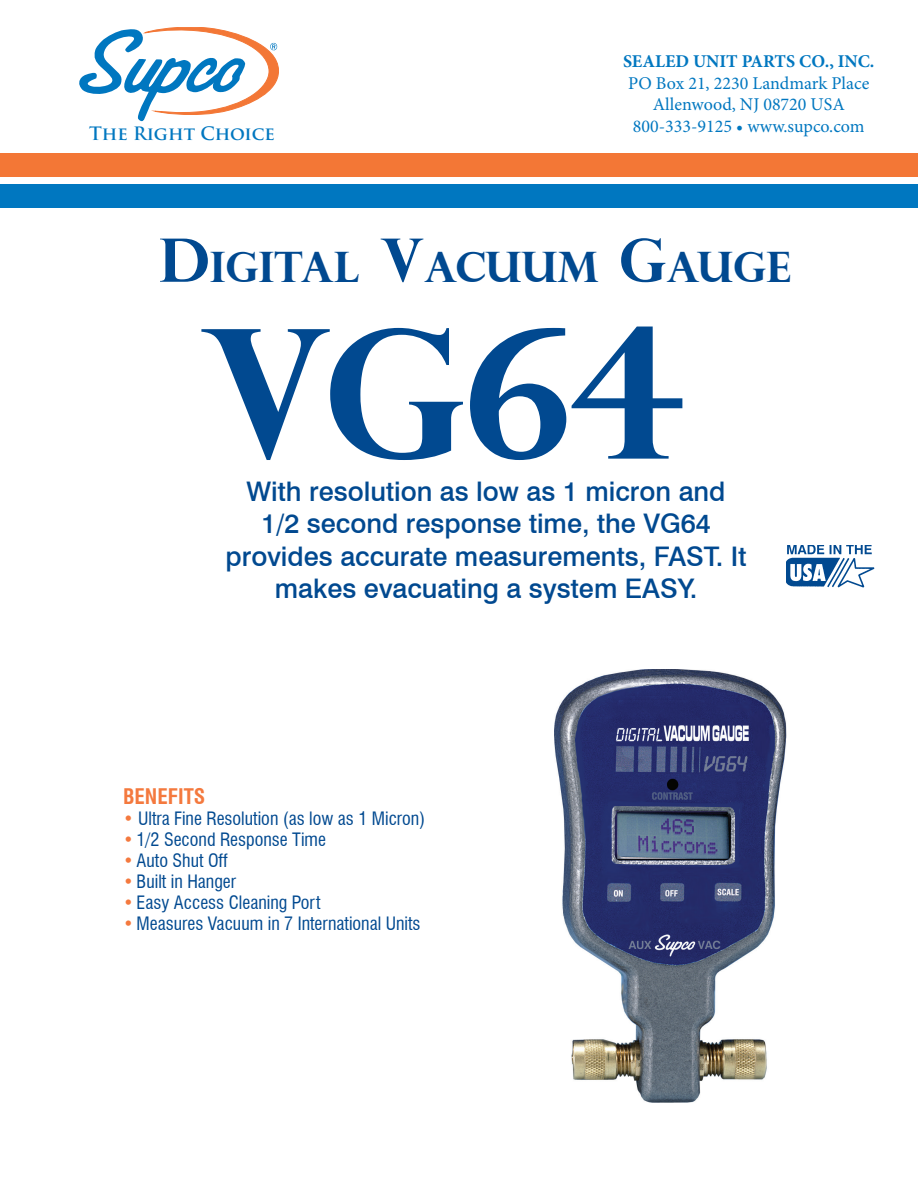
<style>
.page{position:relative;width:918px;height:1188px;background:#fff}
.page>*{position:absolute;margin:0;border:0;box-sizing:border-box;transform-origin:0 0}
.t1{font:700 180px "Perpetua Titling";color:#014990}
.t2{font:700 42px "Perpetua Titling";color:#014990}
.t3{font:500 27px/32.4px "Swiss 721 BT";color:#014990;text-align:center}
.t4{font:700 condensed 21px "Swiss 721 BT";color:#f4793e}
.t5{font:condensed 18px "Swiss 721 BT";color:#014990}
.t6{font:18px/21.6px "Minion Pro";color:#0077c0;text-align:center}
.t7{font:700 18px "Minion Pro";color:#0077c0}
.t8{font:700 18px "Trajan Pro";color:#0077c0}
.s1{font-size:60px}
.s2{color:#f4793e}
</style>
<div class="page">
<img style="left:786px;top:545px;width:88px;height:42px">
<img style="left:554px;top:670px;width:232px;height:433px">
<svg style="left:79px;top:27px;width:200px;height:94px"></svg>
<div style="left:0;top:153px;width:918px;height:24px;background:#f37736"></div>
<div style="left:0;top:184px;width:918px;height:24px;background:#0077c0"></div>
<p class="t8" style="left:89px;top:122px;width:187px">The Right Choice</p>
<p class="t7" style="left:623px;top:49px;width:253px">SEALED UNIT PARTS CO., INC.</p>
<p class="t6" style="left:628px;top:72px;width:243px">PO Box 21, 2230 Landmark Place<br>Allenwood, NJ 08720 USA<br>800-333-9125 • www.supco.com</p>
<h2 class="t2" style="left:159px;top:241px;width:633px"><span class="s1">D</span>IGITAL <span class="s1">V</span>ACUUM <span class="s1">G</span>AUGE</h2>
<h1 class="t1" style="left:199px;top:282px;width:488px">VG64</h1>
<h3 class="t3" style="left:226px;top:475px;width:522px">With resolution as low as 1 micron and 1/2 second response time, the VG64 provides accurate measurements, FAST. It makes evacuating a system EASY.</h3>
<p class="t4" style="left:123px;top:784px;width:84px">BENEFITS</p>
<p class="t5" style="left:123px;top:808px;width:304px"><span class="s2">•</span> Ultra Fine Resolution (as low as 1 Micron)</p>
<p class="t5" style="left:123px;top:829px;width:204px"><span class="s2">•</span> 1/2 Second Response Time</p>
<p class="t5" style="left:123px;top:850px;width:106px"><span class="s2">•</span> Auto Shut Off</p>
<p class="t5" style="left:123px;top:871px;width:114px"><span class="s2">•</span> Built in Hanger</p>
<p class="t5" style="left:123px;top:892px;width:199px"><span class="s2">•</span> Easy Access Cleaning Port</p>
<p class="t5" style="left:123px;top:913px;width:299px"><span class="s2">•</span> Measures Vacuum in 7 International Units</p>
</div>
